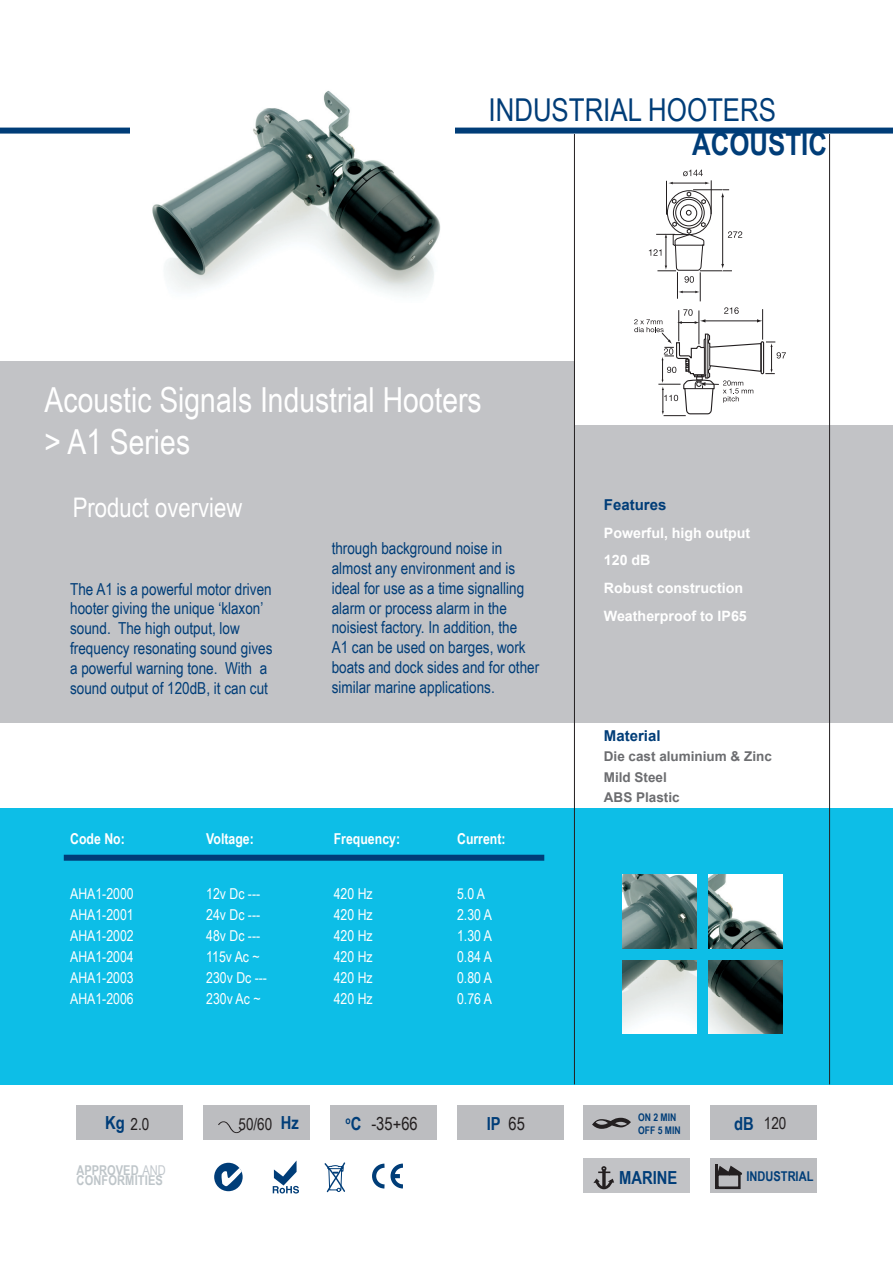
<style>
.page{position:relative;width:893px;height:1263px;background:#fff}
.page>*{position:absolute;margin:0;border:0;box-sizing:border-box;transform-origin:0 0}
.t1{font:34.5px/41.4px "Arial Narrow";color:#fff}
.t2{font:31.5px "Arial Narrow";color:#003d78}
.t3{font:700 31.5px "Arial Narrow";color:#003d78}
.t4{font:27px "Arial Narrow";color:#fff}
.t5{font:700 18px "Arial Narrow";color:#003d78}
.t6{font:18px "Arial Narrow";color:#231f20}
.t7{font:16.5px/19.8px "Arial Narrow";color:#003d78}
.t8{font:16.5px "Arial Narrow";color:#231f20}
.t9{font:15px "Arial Narrow";color:#fff}
.t10{font:700 15px "Arial Narrow";color:#fff}
.t11{font:700 15px "Arial";color:#003d78}
.t12{font:700 14.25px/27.8px "Arial";color:#fff}
.t13{font:700 13.5px/20.5px "Arial";color:#6c6d70}
.t14{font:700 13.5px/10.4px "Arial Narrow";letter-spacing:.01em;color:#bec5c9}
.t15{font:700 13.5px "Arial Narrow";color:#003d78}
.t16{font:700 10.5px/12.6px "Arial Narrow";color:#003d78}
.s1{font-weight:700;font-size:18px;color:#003d78}
.s2{font-weight:700;color:#003d78}
.s3{font-weight:400;color:#231f20}
.s4{font-weight:400;color:#c1c7cc}
</style>
<div class="page">
<div style="left:584px;top:1106px;width:106px;height:34px;background:#bcbdc0"></div>
<div style="left:457px;top:1106px;width:106px;height:34px;background:#bcbdc0"></div>
<div style="left:330px;top:1106px;width:106px;height:34px;background:#bcbdc0"></div>
<div style="left:203px;top:1106px;width:107px;height:34px;background:#bcbdc0"></div>
<div style="left:76px;top:1106px;width:106px;height:34px;background:#bcbdc0"></div>
<div style="left:0;top:128px;width:893px;height:6px;background:#003d78"></div>
<div style="left:0;top:808px;width:893px;height:276px;background:#0dbee7"></div>
<img style="left:622px;top:874px;width:161px;height:160px">
<div style="left:710px;top:1159px;width:106px;height:34px;background:#bcbdc0"></div>
<div style="left:542px;top:425px;width:351px;height:298px;background:#c2c3c6"></div>
<div style="left:0;top:361px;width:574px;height:362px;background:#c2c3c6"></div>
<div style="left:64px;top:855px;width:480px;height:6px;background:#003d78"></div>
<div style="left:697px;top:866px;width:10px;height:187px;background:#0dbee7"></div>
<div style="left:585px;top:949px;width:235px;height:10px;background:#0dbee7"></div>
<hr style="left:574px;top:134px;width:1px;height:950px;background:#231f20">
<hr style="left:829px;top:134px;width:1px;height:950px;background:#231f20">
<div style="left:710px;top:1106px;width:107px;height:34px;background:#bcbdc0"></div>
<div style="left:214px;top:1163px;width:29px;height:28px;background:#003d78;border-radius:50%"></div>
<svg style="left:222px;top:1168px;width:20px;height:18px"></svg>
<svg style="left:324px;top:1162px;width:22px;height:31px"></svg>
<svg style="left:372px;top:1163px;width:31px;height:26px"></svg>
<svg style="left:273px;top:1160px;width:26px;height:33px"></svg>
<div style="left:130px;top:60px;width:325px;height:229px;background:#fff"></div>
<svg style="left:218px;top:1121px;width:24px;height:12px"></svg>
<svg style="left:717px;top:1164px;width:25px;height:11px"></svg>
<div style="left:716px;top:1173px;width:25px;height:16px;border:3px solid #231f20"></div>
<hr style="left:715px;top:1164px;width:2px;height:24px;background:#231f20">
<svg style="left:592px;top:1118px;width:39px;height:11px"></svg>
<div style="left:584px;top:1159px;width:106px;height:34px;background:#c2c3c6"></div>
<svg style="left:593px;top:1166px;width:21px;height:23px"></svg>
<svg style="left:634px;top:170px;width:152px;height:247px"></svg>
<img style="left:152px;top:90px;width:289px;height:206px">
<h2 class="t2" style="left:488px;top:87px;width:289px">INDUSTRIAL HOOTERS</h2>
<h2 class="t3" style="left:692px;top:120px;width:136px">ACOUSTIC</h2>
<h1 class="t1" style="left:45px;top:378px;width:439px">Acoustic Signals Industrial Hooters &gt; A1 Series</h1>
<h3 class="t4" style="left:73px;top:487px;width:171px">Product overview</h3>
<p class="t7" style="left:70px;top:578px;width:204px">The A1 is a powerful motor driven hooter giving the unique ‘klaxon’ sound. The high output, low frequency resonating sound gives a powerful warning tone. With a sound output of 120dB, it can cut</p>
<p class="t7" style="left:332px;top:538px;width:209px">through background noise in almost any environment and is ideal for use as a time signalling alarm or process alarm in the noisiest factory. In addition, the<br>A1 can be used on barges, work boats and dock sides and for other similar marine applications.</p>
<p class="t10" style="left:70px;top:828px;width:56px">Code No:</p>
<p class="t10" style="left:206px;top:828px;width:49px">Voltage:</p>
<p class="t10" style="left:334px;top:828px;width:68px">Frequency:</p>
<p class="t10" style="left:457px;top:828px;width:50px">Current:</p>
<p class="t9" style="left:70px;top:883px;width:65px">AHA1-2000</p>
<p class="t9" style="left:206px;top:883px;width:55px">12v Dc ---</p>
<p class="t9" style="left:334px;top:883px;width:40px">420 Hz</p>
<p class="t9" style="left:457px;top:883px;width:30px">5.0 A</p>
<p class="t9" style="left:70px;top:904px;width:65px">AHA1-2001</p>
<p class="t9" style="left:206px;top:904px;width:55px">24v Dc ---</p>
<p class="t9" style="left:334px;top:904px;width:40px">420 Hz</p>
<p class="t9" style="left:457px;top:904px;width:36px">2.30 A</p>
<p class="t9" style="left:70px;top:925px;width:65px">AHA1-2002</p>
<p class="t9" style="left:206px;top:925px;width:55px">48v Dc ---</p>
<p class="t9" style="left:334px;top:925px;width:40px">420 Hz</p>
<p class="t9" style="left:457px;top:925px;width:36px">1.30 A</p>
<p class="t9" style="left:70px;top:946px;width:65px">AHA1-2004</p>
<p class="t9" style="left:206px;top:946px;width:55px">115v Ac ~</p>
<p class="t9" style="left:334px;top:946px;width:40px">420 Hz</p>
<p class="t9" style="left:457px;top:946px;width:36px">0.84 A</p>
<p class="t9" style="left:70px;top:967px;width:65px">AHA1-2003</p>
<p class="t9" style="left:206px;top:967px;width:62px">230v Dc ---</p>
<p class="t9" style="left:334px;top:967px;width:40px">420 Hz</p>
<p class="t9" style="left:457px;top:967px;width:36px">0.80 A</p>
<p class="t9" style="left:70px;top:988px;width:65px">AHA1-2006</p>
<p class="t9" style="left:206px;top:988px;width:56px">230v Ac ~</p>
<p class="t9" style="left:334px;top:988px;width:40px">420 Hz</p>
<p class="t9" style="left:457px;top:988px;width:36px">0.76 A</p>
<p class="t11" style="left:604px;top:495px;width:64px">Features</p>
<p class="t12" style="left:604px;top:519px;width:148px">Powerful, high output<br>120 dB<br>Robust construction<br>Weatherproof to IP65</p>
<p class="t11" style="left:604px;top:725px;width:58px">Material</p>
<p class="t13" style="left:604px;top:747px;width:170px">Die cast aluminium &amp; Zinc<br>Mild Steel<br>ABS Plastic</p>
<p class="t16" style="left:638px;top:1110px;width:44px">ON 2 MIN<br>OFF 5 MIN</p>
<p class="t5" style="left:619px;top:1164px;width:60px">MARINE</p>
<p class="t8" style="left:105px;top:1112px;width:46px"><span class="s1">Kg</span> 2.0</p>
<p class="t8" style="left:238px;top:1112px;width:62px">50/60 <span class="s1">Hz</span></p>
<p class="t8" style="left:734px;top:1111px;width:54px"><span class="s1">dB</span> 120</p>
<p class="t6" style="left:346px;top:1111px;width:74px"><sup>o</sup><span class="s2">C</span> -35+66</p>
<p class="t5" style="left:487px;top:1110px;width:40px">IP <span class="s3">65</span></p>
<p class="t14" style="left:77px;top:1164px;width:91px">APPROVED <span class="s4">AND<br></span>CONFORMITIES</p>
<p class="t15" style="left:746px;top:1166px;width:69px">INDUSTRIAL</p>
</div>
